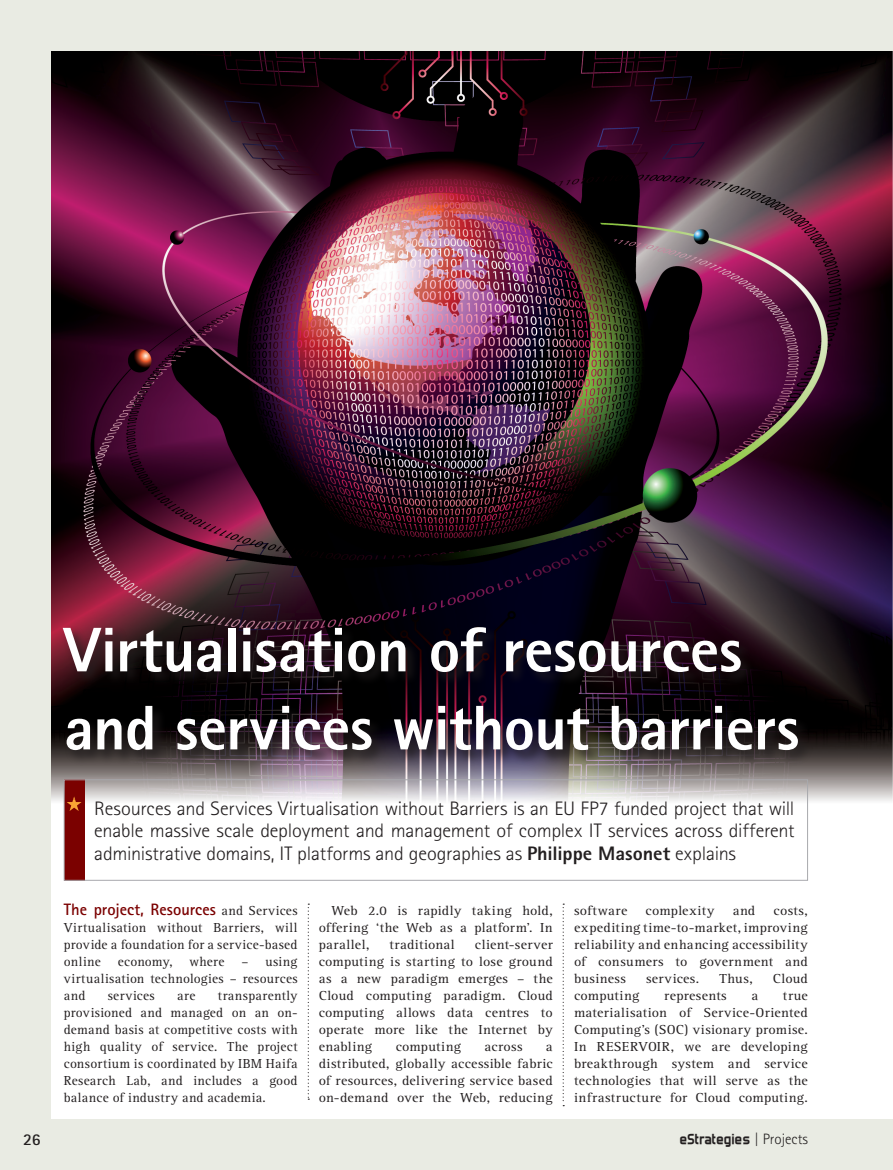
<style>
.page{position:relative;width:893px;height:1170px;background:#fff}
.page>*{position:absolute;margin:0;border:0;box-sizing:border-box;transform-origin:0 0}
.Rotis_body_text{font:800 63px/78px "Rotis Sans Serif";letter-spacing:-.015em;color:#fff}
.Standfirst{font:300 19.5px/22.5px "Rotis Sans Serif";letter-spacing:-.01em;color:#231f20;text-align:justify;scale:1.04 1}
.t1{font:700 16.65px "Forgotten Futurist";letter-spacing:-.005em;color:#231f20}
.Rotis_body_text-2{font:700 16.5px "Rotis Sans Serif";letter-spacing:.005em;color:#7b0100}
.t2{font:700 16.5px "Rotis Sans Serif";color:#231f20}
.Rotis_body_text-3{font:13.5px/17px "Rotis Serif";letter-spacing:.02em;color:#231f20;text-align:justify;scale:1.05 1}
.Rotis_body_text-4{font:13.5px/17px "Rotis Serif";letter-spacing:.02em;color:#231f20;text-align:justify}
.s1{font-weight:800}
.s2{font-family:"Rotis Serif";font-weight:400;font-size:13.5px;color:#231f20}
.s3{font-family:"Rotis Sans Serif";font-weight:300;font-size:15px}
</style>
<div class="page">
<img style="left:51px;top:51px;width:842px;height:760px">
<div style="left:0;top:1118px;width:893px;height:51px;background:#e9ebe3"></div>
<div style="left:0;top:0;width:893px;height:51px;background:#e9ebe3"></div>
<div style="left:64px;top:779px;width:20px;height:101px;background:#7b0100"></div>
<svg style="left:67px;top:796px;width:15px;height:15px"></svg>
<div style="left:64px;top:779px;width:744px;height:101px;border:1px solid #a8a9ad"></div>
<div style="left:0;top:0;width:51px;height:1169px;background:#e9ebe3"></div>
<svg style="left:563px;top:903px;width:1px;height:203px"></svg>
<svg style="left:308px;top:903px;width:1px;height:196px"></svg>
<div style="left:60px;top:624px;width:754px;height:142px;background:#231f20;opacity:.75"></div>
<p class="Rotis_body_text" style="left:64px;top:610px;width:737px">Virtualisation of resources and services without barriers</p>
<p class="Standfirst" style="left:94px;top:797px;width:675px">Resources and Services Virtualisation without Barriers is an EU FP7 funded project that will enable massive scale deployment and management of complex IT services across different administrative domains, IT platforms and geographies as <span class="s1">Philippe Masonet</span> explains</p>
<p class="Rotis_body_text-2" style="left:64px;top:898px;width:235px">The project, Resources <span class="s2">and Services</span></p>
<p class="Rotis_body_text-4" style="left:64px;top:919px;width:235px">Virtualisation without Barriers, will provide a foundation for a service-based online</p>
<p class="Rotis_body_text-4" style="left:118px;top:953px;width:56px">economy,</p>
<p class="Rotis_body_text-4" style="left:190px;top:953px;width:36px">where</p>
<p class="Rotis_body_text-4" style="left:64px;top:953px;width:235px;text-indent:178px">– using virtualisation technologies – resources and</p>
<p class="Rotis_body_text-4" style="left:64px;top:987px;width:235px;text-indent:154px">transparently provisioned and managed on an on&shy;demand basis at competitive costs with high quality of service. The project consortium is coordinated by IBM Haifa Research Lab, and includes a good balance of industry and academia.</p>
<p class="Rotis_body_text-4" style="left:108px;top:987px;width:49px">services</p>
<p class="Rotis_body_text-4" style="left:177px;top:987px;width:20px">are</p>
<p class="Rotis_body_text-3" style="left:319px;top:902px;width:224px;text-indent:13px">Web 2.0 is rapidly taking hold, offering ‘the Web as a platform’. In parallel,</p>
<p class="Rotis_body_text-3" style="left:319px;top:936px;width:224px;text-indent:156px">client-server computing is starting to lose ground as a new paradigm emerges – the Cloud computing paradigm. Cloud computing allows data centres to operate more like the Internet by enabling</p>
<p class="Rotis_body_text-3" style="left:390px;top:936px;width:64px">traditional</p>
<p class="Rotis_body_text-3" style="left:396px;top:1038px;width:64px">computing</p>
<p class="Rotis_body_text-3" style="left:485px;top:1038px;width:38px">across</p>
<p class="Rotis_body_text-3" style="left:319px;top:1038px;width:224px;text-indent:227px">a distributed, globally accessible fabric of resources, delivering service based on-demand over the Web, reducing</p>
<p class="Rotis_body_text-3" style="left:574px;top:902px;width:52px">software</p>
<p class="Rotis_body_text-3" style="left:646px;top:902px;width:67px">complexity</p>
<p class="Rotis_body_text-3" style="left:733px;top:902px;width:23px">and</p>
<p class="Rotis_body_text-3" style="left:574px;top:902px;width:224px;text-indent:200px">costs, expediting time-to-market, improving reliability and enhancing accessibility of consumers to government and business</p>
<p class="Rotis_body_text-3" style="left:646px;top:970px;width:52px">services.</p>
<p class="Rotis_body_text-3" style="left:719px;top:970px;width:33px">Thus,</p>
<p class="Rotis_body_text-3" style="left:773px;top:970px;width:35px">Cloud</p>
<p class="Rotis_body_text-3" style="left:574px;top:987px;width:64px">computing</p>
<p class="Rotis_body_text-3" style="left:664px;top:987px;width:61px">represents</p>
<p class="Rotis_body_text-3" style="left:751px;top:987px;width:8px">a</p>
<p class="Rotis_body_text-3" style="left:574px;top:987px;width:224px;text-indent:209px">true materialisation of Service-Oriented Computing’s (SOC) visionary promise.<br>In RESERVOIR, we are developing breakthrough system and service technologies that will serve as the infrastructure for Cloud computing.</p>
<p class="t2" style="left:23px;top:1128px;width:19px">26</p>
<p class="t1" style="left:679px;top:1131px;width:130px">eStrategies <span class="s3">| Projects</span></p>
<p class="t2" style="left:23px;top:1128px;width:19px">00</p>
</div>
